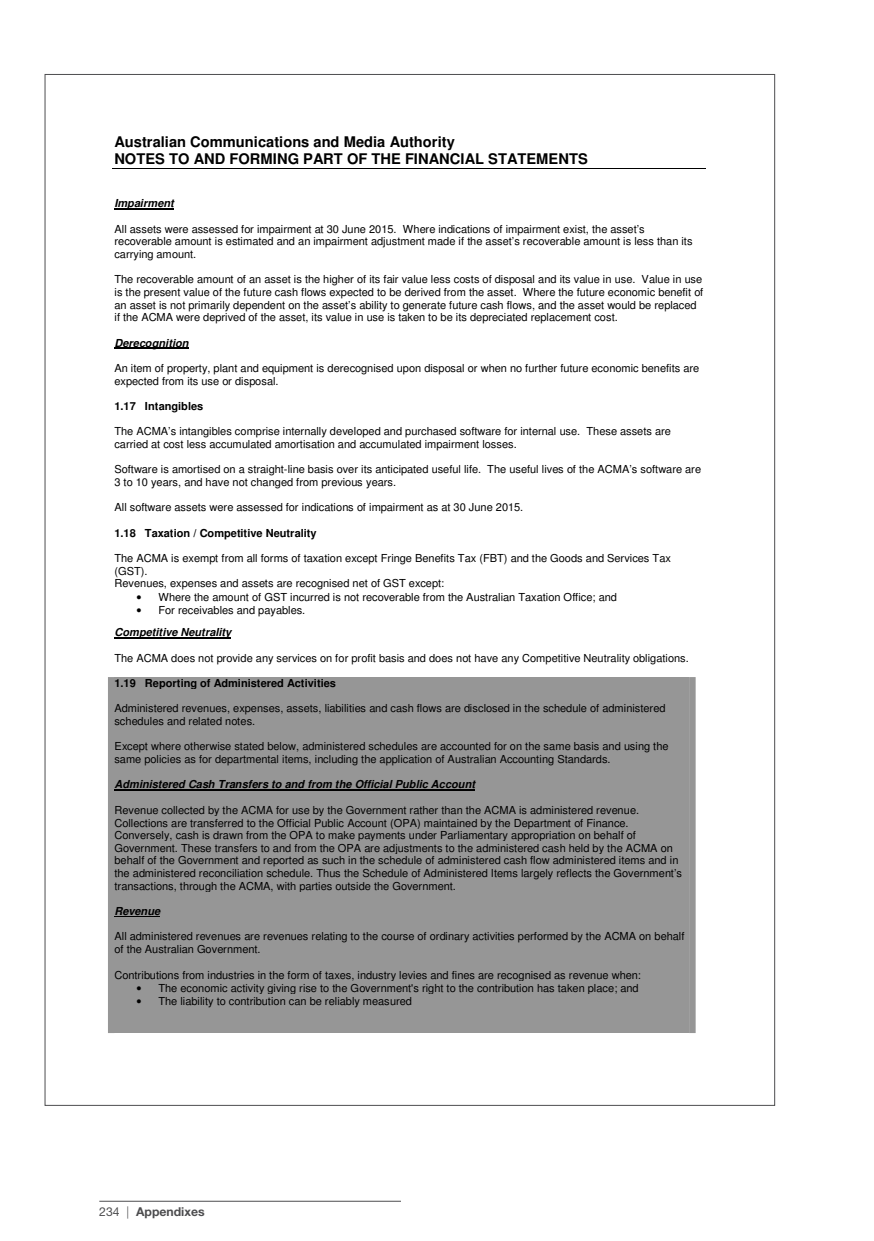
<style>
.page{position:relative;width:874px;height:1241px;background:#fff}
.page>*{position:absolute;margin:0;border:0;box-sizing:border-box;transform-origin:0 0}
.t1{font:700 14.7px/17px "Helvetica";color:#000}
.t2{font:700 12.25px "Helvetica Neue LT Std";color:#4d4d4f}
.t3{font:11.03px/12.6px "Helvetica";letter-spacing:-.005em;color:#000}
.t4{font:italic 700 11.03px "Helvetica";color:#000}
.t5{font:700 11.03px "Helvetica";color:#000}
.s1{font-weight:700;font-style:italic}
.s2{font-weight:400}
.s3{font-weight:300}
</style>
<div class="page">
<hr style="left:113px;top:168px;width:592px;height:1px;background:#000">
<hr style="left:114px;top:208px;width:60px;height:2px;background:#000">
<hr style="left:114px;top:348px;width:74px;height:1px;background:#000">
<hr style="left:114px;top:637px;width:117px;height:1px;background:#000">
<svg style="left:108px;top:677px;width:587px;height:355px;background:#969696"></svg>
<div style="left:114px;top:677px;width:574px;height:12px;background:#969696"></div>
<div style="left:114px;top:689px;width:574px;height:13px;background:#969696"></div>
<div style="left:114px;top:702px;width:574px;height:13px;background:#969696"></div>
<div style="left:114px;top:715px;width:574px;height:12px;background:#969696"></div>
<div style="left:114px;top:727px;width:574px;height:13px;background:#969696"></div>
<div style="left:114px;top:740px;width:574px;height:12px;background:#969696"></div>
<div style="left:114px;top:752px;width:574px;height:13px;background:#969696"></div>
<div style="left:114px;top:765px;width:574px;height:13px;background:#969696"></div>
<div style="left:114px;top:778px;width:574px;height:12px;background:#969696"></div>
<hr style="left:114px;top:789px;width:361px;height:1px;background:#000">
<div style="left:114px;top:790px;width:574px;height:13px;background:#969696"></div>
<div style="left:114px;top:803px;width:574px;height:13px;background:#969696"></div>
<div style="left:114px;top:816px;width:574px;height:13px;background:#969696"></div>
<div style="left:114px;top:829px;width:574px;height:12px;background:#969696"></div>
<div style="left:114px;top:841px;width:574px;height:13px;background:#969696"></div>
<div style="left:114px;top:854px;width:574px;height:12px;background:#969696"></div>
<div style="left:114px;top:866px;width:574px;height:13px;background:#969696"></div>
<div style="left:114px;top:879px;width:574px;height:13px;background:#969696"></div>
<div style="left:114px;top:892px;width:574px;height:12px;background:#969696"></div>
<div style="left:114px;top:904px;width:574px;height:13px;background:#969696"></div>
<hr style="left:114px;top:916px;width:46px;height:1px;background:#000">
<div style="left:114px;top:917px;width:574px;height:13px;background:#969696"></div>
<div style="left:114px;top:930px;width:574px;height:12px;background:#969696"></div>
<div style="left:114px;top:942px;width:574px;height:13px;background:#969696"></div>
<div style="left:114px;top:955px;width:574px;height:13px;background:#969696"></div>
<div style="left:114px;top:968px;width:574px;height:12px;background:#969696"></div>
<div style="left:114px;top:980px;width:574px;height:14px;background:#969696"></div>
<div style="left:114px;top:994px;width:574px;height:13px;background:#969696"></div>
<div style="left:114px;top:1007px;width:574px;height:13px;background:#969696"></div>
<div style="left:114px;top:1020px;width:574px;height:12px;background:#969696"></div>
<hr style="left:99px;top:1200px;width:302px;height:1px;background:#4d4d4f">
<p class="t1" style="left:114px;top:134px;width:474px">Australian Communications and Media Authority<br>NOTES TO AND FORMING PART OF THE FINANCIAL STATEMENTS</p>
<p class="t4" style="left:114px;top:199px;width:61px">Impairment</p>
<p class="t3" style="left:114px;top:223px;width:579px">All assets were assessed for impairment at 30 June 2015. Where indications of impairment exist, the asset’s recoverable amount is estimated and an impairment adjustment made if the asset’s recoverable amount is less than its carrying amount.</p>
<p class="t3" style="left:114px;top:274px;width:590px">The recoverable amount of an asset is the higher of its fair value less costs of disposal and its value in use. Value in use is the present value of the future cash flows expected to be derived from the asset. Where the future economic benefit of an asset is not primarily dependent on the asset’s ability to generate future cash flows, and the asset would be replaced if the ACMA were deprived of the asset, its value in use is taken to be its depreciated replacement cost.</p>
<p class="t4" style="left:114px;top:338px;width:75px">Derecognition</p>
<p class="t3" style="left:114px;top:362px;width:586px">An item of property, plant and equipment is derecognised upon disposal or when no further future economic benefits are expected from its use or disposal.</p>
<p class="t5" style="left:114px;top:401px;width:90px">1.17 Intangibles</p>
<p class="t3" style="left:114px;top:426px;width:558px">The ACMA’s intangibles comprise internally developed and purchased software for internal use. These assets are carried at cost less accumulated amortisation and accumulated impairment losses.</p>
<p class="t3" style="left:114px;top:463px;width:588px">Software is amortised on a straight-line basis over its anticipated useful life. The useful lives of the ACMA’s software are<br>3 to 10 years, and have not changed from previous years.</p>
<p class="t3" style="left:114px;top:502px;width:410px">All software assets were assessed for indications of impairment as at 30 June 2015.</p>
<p class="t5" style="left:114px;top:528px;width:204px">1.18 Taxation / Competitive Neutrality</p>
<p class="t3" style="left:114px;top:552px;width:558px">The ACMA is exempt from all forms of taxation except Fringe Benefits Tax (FBT) and the Goods and Services Tax (GST).<br>Revenues, expenses and assets are recognised net of GST except:</p>
<p class="t3" style="left:136px;top:591px;width:482px">• Where the amount of GST incurred is not recoverable from the Australian Taxation Office; and</p>
<p class="t3" style="left:114px;top:599px;width:192px;line-height:22.4px;text-indent:22px">• For receivables and payables.<br><span class="s1">Competitive Neutrality</span></p>
<p class="t3" style="left:114px;top:652px;width:575px">The ACMA does not provide any services on for profit basis and does not have any Competitive Neutrality obligations.</p>
<p class="t5" style="left:114px;top:678px;width:223px">1.19 Reporting of Administered Activities</p>
<p class="t3" style="left:114px;top:702px;width:552px">Administered revenues, expenses, assets, liabilities and cash flows are disclosed in the schedule of administered schedules and related notes.</p>
<p class="t3" style="left:114px;top:741px;width:555px">Except where otherwise stated below, administered schedules are accounted for on the same basis and using the same policies as for departmental items, including the application of Australian Accounting Standards.</p>
<p class="t4" style="left:114px;top:780px;width:362px">Administered Cash Transfers to and from the Official Public Account</p>
<p class="t3" style="left:114px;top:804px;width:568px">Revenue collected by the ACMA for use by the Government rather than the ACMA is administered revenue.<br>Collections are transferred to the Official Public Account (OPA) maintained by the Department of Finance.<br>Conversely, cash is drawn from the OPA to make payments under Parliamentary appropriation on behalf of Government. These transfers to and from the OPA are adjustments to the administered cash held by the ACMA on behalf of the Government and reported as such in the schedule of administered cash flow administered items and in the administered reconciliation schedule. Thus the Schedule of Administered Items largely reflects the Government’s transactions, through the ACMA, with parties outside the Government.</p>
<p class="t4" style="left:114px;top:906px;width:47px">Revenue</p>
<p class="t3" style="left:114px;top:930px;width:571px">All administered revenues are revenues relating to the course of ordinary activities performed by the ACMA on behalf of the Australian Government.</p>
<p class="t3" style="left:114px;top:969px;width:527px">Contributions from industries in the form of taxes, industry levies and fines are recognised as revenue when:</p>
<p class="t3" style="left:136px;top:982px;width:503px">• The economic activity giving rise to the Government's right to the contribution has taken place; and</p>
<p class="t3" style="left:136px;top:995px;width:277px">• The liability to contribution can be reliably measured</p>
<p class="t2" style="left:99px;top:1203px;width:107px"><span class="s2">234</span> <span class="s3">|</span> Appendixes</p>
</div>
